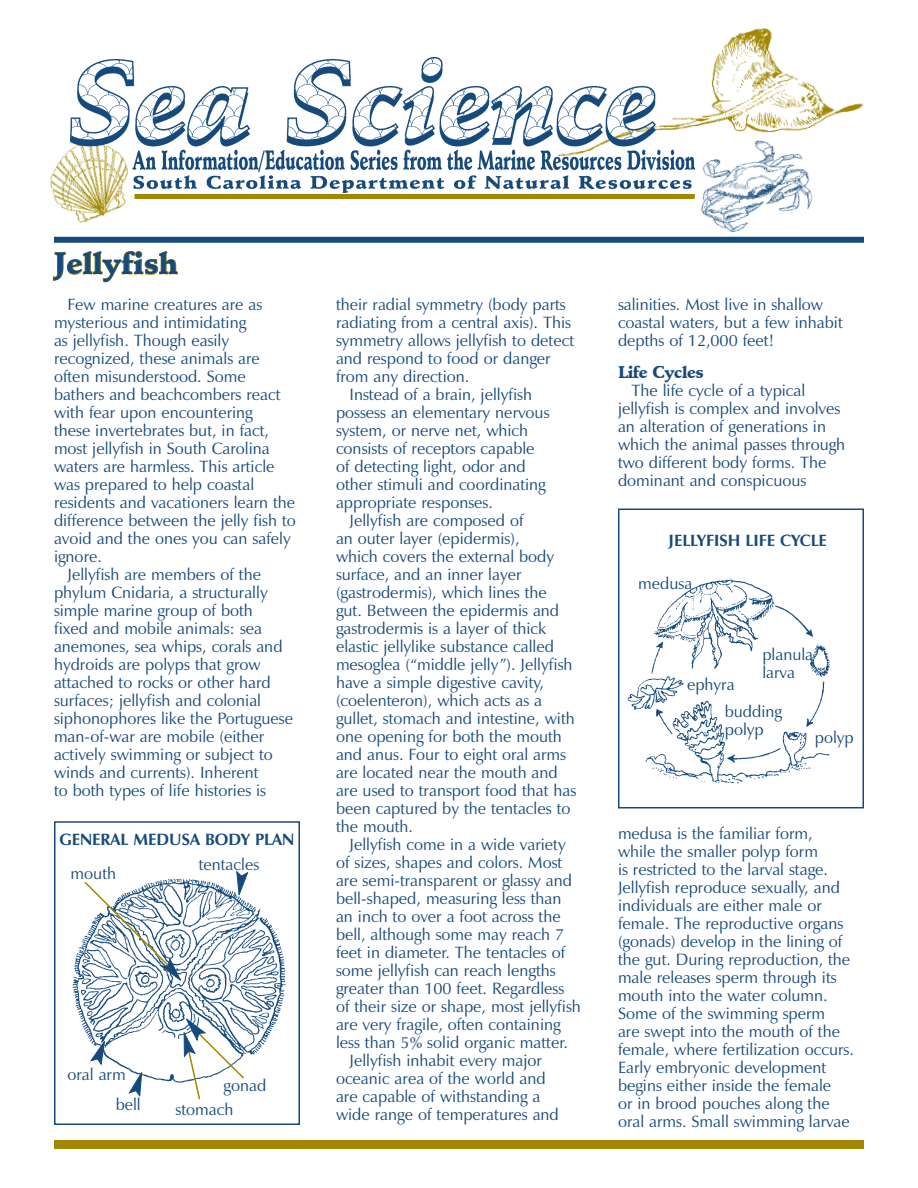
<style>
.page{position:relative;width:918px;height:1188px;background:#fff}
.page>*{position:absolute;margin:0;border:0;box-sizing:border-box;transform-origin:0 0}
.t1{font:900 30px "Schneidler BT";color:#174a7c}
.t2{font:16.5px/18px "Zapf Humanist 601 BT";color:#174a7c}
.t3{font:700 16.5px "Zapf Humanist 601 BT";color:#174a7c}
.t4{font:900 16.5px "Schneidler BT";letter-spacing:-.03em;color:#174a7c}
</style>
<div class="page">
<img style="left:50px;top:149px;width:85px;height:74px">
<img style="left:685px;top:188px;width:138px;height:49px">
<img style="left:694px;top:28px;width:170px;height:160px">
<img style="left:70px;top:57px;width:624px;height:135px">
<div style="left:54px;top:237px;width:810px;height:6px;border:4px solid #174a7c"></div>
<div style="left:135px;top:194px;width:560px;height:5px;border:4px solid #a28800"></div>
<div style="left:54px;top:1140px;width:810px;height:9px;background:#a28800"></div>
<div style="left:54px;top:821px;width:246px;height:304px;border:2px solid #174a7c"></div>
<div style="left:618px;top:508px;width:246px;height:300px;border:2px solid #174a7c"></div>
<img style="left:628px;top:580px;width:202px;height:204px">
<img style="left:73px;top:879px;width:227px;height:203px">
<svg style="left:53px;top:236px;width:126px;height:47px"></svg>
<svg style="left:236px;top:871px;width:12px;height:26px"></svg>
<svg style="left:83px;top:880px;width:99px;height:102px"></svg>
<svg style="left:184px;top:1018px;width:62px;height:82px"></svg>
<svg style="left:90px;top:1040px;width:15px;height:25px"></svg>
<svg style="left:129px;top:1071px;width:13px;height:25px"></svg>
<h1 class="t1" style="left:54px;top:245px;width:125px">Jellyfish</h1>
<p class="t2" style="left:68px;top:295px;width:196px">Few marine creatures are as</p>
<p class="t2" style="left:54px;top:313px;width:194px">mysterious and intimidating</p>
<p class="t2" style="left:54px;top:331px;width:177px">as jellyfish. Though easily</p>
<p class="t2" style="left:54px;top:349px;width:207px">recognized, these animals are</p>
<p class="t2" style="left:54px;top:367px;width:193px">often misunderstood. Some</p>
<p class="t2" style="left:54px;top:385px;width:228px">bathers and beachcombers react</p>
<p class="t2" style="left:54px;top:403px;width:200px">with fear upon encountering</p>
<p class="t2" style="left:54px;top:421px;width:217px">these invertebrates but, in fact,</p>
<p class="t2" style="left:54px;top:439px;width:217px">most jellyfish in South Carolina</p>
<p class="t2" style="left:54px;top:457px;width:222px">waters are harmless. This article</p>
<p class="t2" style="left:54px;top:475px;width:202px">was prepared to help coastal</p>
<p class="t2" style="left:54px;top:493px;width:243px">residents and vacationers learn the</p>
<p class="t2" style="left:54px;top:511px;width:243px">difference between the jelly fish to</p>
<p class="t2" style="left:54px;top:529px;width:238px">avoid and the ones you can safely</p>
<p class="t2" style="left:54px;top:547px;width:49px">ignore.</p>
<p class="t2" style="left:68px;top:565px;width:195px">Jellyfish are members of the</p>
<p class="t2" style="left:54px;top:583px;width:215px">phylum Cnidaria, a structurally</p>
<p class="t2" style="left:54px;top:601px;width:200px">simple marine group of both</p>
<p class="t2" style="left:54px;top:619px;width:210px">fixed and mobile animals: sea</p>
<p class="t2" style="left:54px;top:637px;width:230px">anemones, sea whips, corals and</p>
<p class="t2" style="left:54px;top:655px;width:208px">hydroids are polyps that grow</p>
<p class="t2" style="left:54px;top:673px;width:218px">attached to rocks or other hard</p>
<p class="t2" style="left:54px;top:691px;width:209px">surfaces; jellyfish and colonial</p>
<p class="t2" style="left:54px;top:709px;width:241px">siphonophores like the Portuguese</p>
<p class="t2" style="left:54px;top:727px;width:212px">man-of-war are mobile (either</p>
<p class="t2" style="left:54px;top:745px;width:220px">actively swimming or subject to</p>
<p class="t2" style="left:54px;top:763px;width:206px">winds and currents). Inherent</p>
<p class="t2" style="left:54px;top:781px;width:214px">to both types of life histories is</p>
<p class="t3" style="left:60px;top:829px;width:236px">GENERAL MEDUSA BODY PLAN</p>
<p class="t2" style="left:71px;top:864px;width:47px">mouth</p>
<p class="t2" style="left:199px;top:855px;width:62px">tentacles</p>
<p class="t2" style="left:116px;top:1059px;width:27px;line-height:30.5px;text-indent:-48px">oral arm bell</p>
<p class="t2" style="left:224px;top:1077px;width:44px">gonad</p>
<p class="t2" style="left:176px;top:1100px;width:59px">stomach</p>
<p class="t2" style="left:336px;top:295px;width:231px">their radial symmetry (body parts</p>
<p class="t2" style="left:336px;top:313px;width:237px">radiating from a central axis). This</p>
<p class="t2" style="left:336px;top:331px;width:240px">symmetry allows jellyfish to detect</p>
<p class="t2" style="left:336px;top:349px;width:216px">and respond to food or danger</p>
<p class="t2" style="left:336px;top:367px;width:135px">from any direction.</p>
<p class="t2" style="left:350px;top:385px;width:184px">Instead of a brain, jellyfish</p>
<p class="t2" style="left:336px;top:403px;width:215px">possess an elementary nervous</p>
<p class="t2" style="left:336px;top:421px;width:194px">system, or nerve net, which</p>
<p class="t2" style="left:336px;top:439px;width:200px">consists of receptors capable</p>
<p class="t2" style="left:336px;top:457px;width:191px">of detecting light, odor and</p>
<p class="t2" style="left:336px;top:475px;width:211px">other stimuli and coordi- na-ting</p>
<p class="t2" style="left:336px;top:493px;width:158px">appropriate responses.</p>
<p class="t2" style="left:350px;top:511px;width:176px">Jellyfish are composed of</p>
<p class="t2" style="left:336px;top:529px;width:185px">an outer layer (epidermis),</p>
<p class="t2" style="left:336px;top:547px;width:220px">which covers the external body</p>
<p class="t2" style="left:336px;top:565px;width:187px">surface, and an inner layer</p>
<p class="t2" style="left:336px;top:583px;width:212px">(gastrodermis), which lines the</p>
<p class="t2" style="left:336px;top:601px;width:225px">gut. Between the epidermis and</p>
<p class="t2" style="left:336px;top:619px;width:212px">gastrodermis is a layer of thick</p>
<p class="t2" style="left:336px;top:637px;width:219px">elastic jellylike substance called</p>
<p class="t2" style="left:336px;top:655px;width:238px">mesoglea (“middle jelly”). Jellyfish</p>
<p class="t2" style="left:336px;top:673px;width:209px">have a simple digestive cavity,</p>
<p class="t2" style="left:336px;top:691px;width:208px">(coelenteron), which acts as a</p>
<p class="t2" style="left:336px;top:709px;width:240px">gullet, stomach and intestine, with</p>
<p class="t2" style="left:336px;top:727px;width:227px">one opening for both the mouth</p>
<p class="t2" style="left:336px;top:745px;width:232px">and anus. Four to eight oral arms</p>
<p class="t2" style="left:336px;top:763px;width:223px">are located near the mouth and</p>
<p class="t2" style="left:336px;top:781px;width:242px">are used to transport food that has</p>
<p class="t2" style="left:336px;top:799px;width:236px">been captured by the tentacles to</p>
<p class="t2" style="left:336px;top:817px;width:79px">the mouth.</p>
<p class="t2" style="left:350px;top:835px;width:218px">Jellyfish come in a wide variety</p>
<p class="t2" style="left:336px;top:853px;width:228px">of sizes, shapes and colors. Most</p>
<p class="t2" style="left:336px;top:871px;width:238px">are semi-transparent or glassy and</p>
<p class="t2" style="left:336px;top:889px;width:227px">bell-shaped, measuring less than</p>
<p class="t2" style="left:336px;top:907px;width:226px">an inch to over a foot across the</p>
<p class="t2" style="left:336px;top:925px;width:230px">bell, although some may reach 7</p>
<p class="t2" style="left:336px;top:943px;width:231px">feet in diameter. The tentacles of</p>
<p class="t2" style="left:336px;top:961px;width:221px">some jellyfish can reach lengths</p>
<p class="t2" style="left:336px;top:979px;width:230px">greater than 100 feet. Regardless</p>
<p class="t2" style="left:336px;top:997px;width:246px">of their size or shape, most jellyfish</p>
<p class="t2" style="left:336px;top:1015px;width:226px">are very fragile, often containing</p>
<p class="t2" style="left:336px;top:1033px;width:234px">less than 5% solid organic matter.</p>
<p class="t2" style="left:350px;top:1051px;width:194px">Jellyfish inhabit every major</p>
<p class="t2" style="left:336px;top:1069px;width:211px">oceanic area of the world and</p>
<p class="t2" style="left:336px;top:1087px;width:206px">are capable of withstanding a</p>
<p class="t2" style="left:336px;top:1105px;width:224px">wide range of temperatures and</p>
<p class="t2" style="left:618px;top:295px;width:226px">salinities. Most live in shallow coastal waters, but a few inhabit depths of 12,000 feet!</p>
<p class="t4" style="left:618px;top:362px;width:87px">Life Cycles</p>
<p class="t2" style="left:618px;top:382px;width:229px;text-indent:14px">The life cycle of a typical jellyfish is complex and involves an alteration of generations in which the animal passes through two different body forms. The dominant and conspicuous</p>
<p class="t3" style="left:669px;top:530px;width:160px">JELLYFISH LIFE CYCLE</p>
<p class="t2" style="left:638px;top:574px;width:56px">medusa</p>
<p class="t2" style="left:762px;top:645px;width:52px">planula larva</p>
<p class="t2" style="left:725px;top:671px;width:59px;line-height:27px;text-indent:-38px">ephyra budding</p>
<p class="t2" style="left:725px;top:720px;width:40px">polyp</p>
<p class="t2" style="left:815px;top:728px;width:40px">polyp</p>
<p class="t2" style="left:618px;top:825px;width:237px">medusa is the familiar form, while the smaller polyp form<br>is restricted to the larval stage.<br>Jellyfish reproduce sexually, and individuals are either male or female. The reproductive organs (gonads) develop in the lining of the gut. During reproduction, the male releases sperm through its mouth into the water column.<br>Some of the swimming sperm<br>are swept into the mouth of the female, where fertilization occurs.<br>Early em- bryo-nic development begins either inside the female<br>or in brood pouches along the oral arms. Small swimming larvae</p>
</div>
